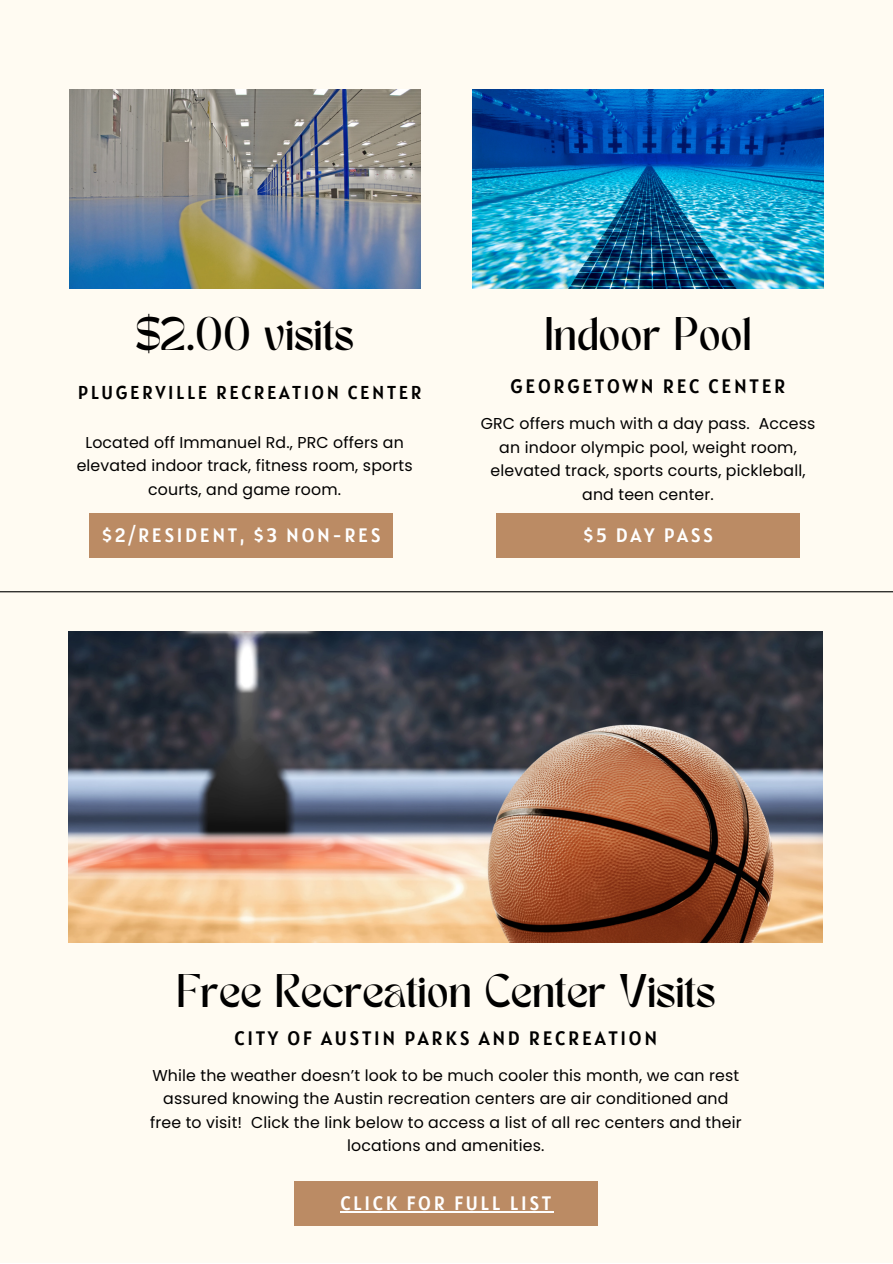
<style>
.page{position:relative;width:893px;height:1264px;background:#fff}
.page>*{position:absolute;margin:0;border:0;box-sizing:border-box;transform-origin:0 0}
.t1{font:33px "TANMERINGUE";color:#000}
.t2{font:19.35px "Alatsi";letter-spacing:.14em;color:#000}
.t3{font:19.35px "Alatsi";letter-spacing:.14em;color:#fff}
.t4{font:18.6px "Alatsi";letter-spacing:.14em;color:#000}
.t5{font:15.75px/23.5px "Poppins";letter-spacing:.01em;color:#000;text-align:center}
</style>
<div class="page">
<div style="left:0;top:0;width:892px;height:1262px;background:#fffbf2"></div>
<hr style="left:0;top:591px;width:892px;height:1px;background:#000">
<div style="left:89px;top:514px;width:304px;height:44px;background:#bb8b64"></div>
<div style="left:496px;top:514px;width:303px;height:44px;background:#bb8b64"></div>
<img style="left:69px;top:89px;width:351px;height:199px">
<img style="left:472px;top:89px;width:351px;height:199px">
<div style="left:294px;top:1181px;width:303px;height:44px;background:#bb8b64"></div>
<img style="left:69px;top:631px;width:753px;height:311px">
<hr style="left:340px;top:1211px;width:214px;height:1px;background:#fff">
<p class="t1" style="left:136px;top:317px;width:219px">$2.00 visits</p>
<p class="t1" style="left:544px;top:317px;width:209px">Indoor Pool</p>
<p class="t4" style="left:78px;top:380px;width:345px">PLUGERVILLE RECREATION CENTER</p>
<p class="t2" style="left:510px;top:374px;width:276px">GEORGETOWN REC CENTER</p>
<p class="t5" style="left:77px;top:430px;width:337px">Located off Immanuel Rd., PRC offers an elevated indoor track, fitness room, sports courts, and game room.</p>
<p class="t5" style="left:480px;top:411px;width:336px">GRC offers much with a day pass. Access an indoor olympic pool, weight room, elevated track, sports courts, pickleball, and teen center.</p>
<p class="t3" style="left:102px;top:523px;width:280px">$2/RESIDENT, $3 NON-RES</p>
<p class="t3" style="left:583px;top:523px;width:131px">$5 DAY PASS</p>
<p class="t1" style="left:176px;top:973px;width:540px">Free Recreation Center Visits</p>
<p class="t2" style="left:234px;top:1025px;width:424px">CITY OF AUSTIN PARKS AND RECREATION</p>
<p class="t5" style="left:150px;top:1063px;width:593px">While the weather doesn’t look to be much cooler this month, we can rest assured knowing the Austin recreation centers are air conditioned and free to visit! Click the link below to access a list of all rec centers and their locations and amenities.</p>
<p class="t3" style="left:340px;top:1190px;width:212px">CLICK FOR FULL LIST</p>
</div>
